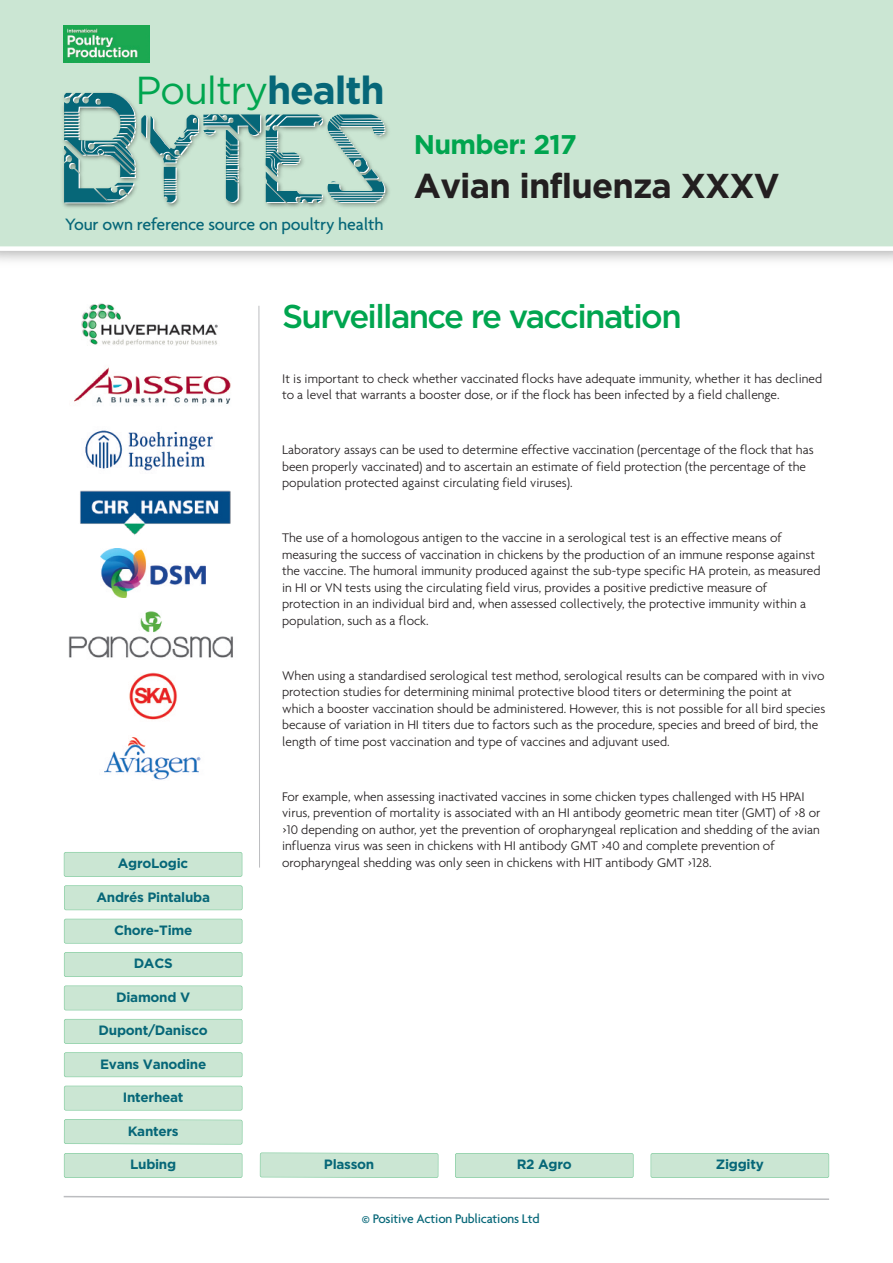
<style>
.page{position:relative;width:893px;height:1263px;background:#fff}
.page>*{position:absolute;margin:0;border:0;box-sizing:border-box;transform-origin:0 0}
.t1{font:127.5px "Circuit";letter-spacing:-.025em;color:#066778}
.t2{font:39px "Gotham";letter-spacing:-.03em;color:#00a54f}
.t3{font:700 34.5px "Gotham";letter-spacing:-.025em;color:#231f20}
.t4{font:500 33px "Gotham";letter-spacing:-.05em;color:#00a54f}
.t5{font:700 27px "Gotham";letter-spacing:-.03em;color:#00a54f}
.t6{font:500 17.85px "Agenda";letter-spacing:-.01em;color:#066778}
.t7{font:300 13.5px/16.5px "Agenda";color:#231f20}
.t8{font:700 13.5px "Gotham";letter-spacing:-.02em;color:#066778}
.t9{font:500 13.5px "Agenda";letter-spacing:-.015em;color:#066778}
.s1{font-weight:700;color:#066778}
</style>
<div class="page">
<svg style="left:258px;top:306px;width:2px;height:562px"></svg>
<svg style="left:63px;top:1196px;width:766px;height:4px"></svg>
<svg style="left:64px;top:1119px;width:179px;height:25px;background:#c8e5d1"></svg>
<svg style="left:260px;top:1152px;width:178px;height:26px;background:#c9e5d2"></svg>
<div style="left:65px;top:1086px;width:177px;height:24px;background:#cbe6d3"></div>
<div style="left:64px;top:1086px;width:178px;height:24px;border:2px solid #80ca9c;border-radius:2px"></div>
<div style="left:65px;top:1053px;width:177px;height:23px;background:#cbe6d3"></div>
<div style="left:64px;top:1052px;width:178px;height:25px;border:2px solid #80ca9c;border-radius:2px"></div>
<div style="left:65px;top:1020px;width:177px;height:23px;background:#cbe6d3"></div>
<div style="left:64px;top:1019px;width:178px;height:25px;border:2px solid #80ca9c;border-radius:2px"></div>
<div style="left:456px;top:1154px;width:177px;height:23px;background:#cbe6d3"></div>
<div style="left:455px;top:1153px;width:179px;height:25px;border:2px solid #80ca9c;border-radius:2px"></div>
<div style="left:651px;top:1154px;width:177px;height:23px;background:#cbe6d3"></div>
<div style="left:651px;top:1153px;width:178px;height:25px;border:2px solid #80ca9c;border-radius:2px"></div>
<div style="left:65px;top:919px;width:177px;height:24px;background:#cbe6d3"></div>
<div style="left:64px;top:919px;width:178px;height:25px;border:2px solid #80ca9c;border-radius:2px"></div>
<div style="left:65px;top:953px;width:177px;height:23px;background:#cbe6d3"></div>
<div style="left:64px;top:952px;width:178px;height:25px;border:2px solid #80ca9c;border-radius:2px"></div>
<div style="left:65px;top:1154px;width:177px;height:23px;background:#cbe6d3"></div>
<div style="left:64px;top:1153px;width:178px;height:25px;border:2px solid #80ca9c;border-radius:2px"></div>
<div style="left:65px;top:886px;width:177px;height:23px;background:#cbe6d3"></div>
<div style="left:64px;top:885px;width:179px;height:25px;border:2px solid #80ca9c;border-radius:2px"></div>
<img style="left:80px;top:490px;width:151px;height:45px">
<div style="left:0;top:0;width:893px;height:251px;background:#cbe6d3"></div>
<img style="left:39px;top:72px;width:423px;height:192px">
<img style="left:64px;top:25px;width:85px;height:38px">
<img style="left:129px;top:672px;width:48px;height:48px">
<img style="left:85px;top:430px;width:128px;height:41px">
<div style="left:65px;top:986px;width:177px;height:24px;background:#cbe6d3"></div>
<div style="left:64px;top:985px;width:178px;height:25px;border:2px solid #80ca9c;border-radius:2px"></div>
<img style="left:68px;top:611px;width:165px;height:47px">
<img style="left:74px;top:367px;width:157px;height:37px">
<img style="left:100px;top:548px;width:105px;height:49px">
<img style="left:104px;top:737px;width:97px;height:43px">
<img style="left:81px;top:303px;width:137px;height:42px">
<div style="left:65px;top:853px;width:177px;height:23px;background:#cbe6d3"></div>
<div style="left:64px;top:852px;width:178px;height:25px;border:2px solid #80ca9c;border-radius:2px"></div>
<h2 class="t2" style="left:135px;top:68px;width:251px">Poultry<span class="s1">health</span></h2>
<h1 class="t1" style="left:59px;top:83px;width:331px">Bytes</h1>
<h3 class="t6" style="left:65px;top:213px;width:320px">Your own reference source on poultry health</h3>
<h3 class="t5" style="left:414px;top:129px;width:164px">Number: 217</h3>
<h3 class="t3" style="left:414px;top:166px;width:367px">Avian influenza XXXV</h3>
<h3 class="t4" style="left:282px;top:304px;width:401px">Surveillance re vaccination</h3>
<p class="t7" style="left:282px;top:370px;width:542px">It is important to check whether vaccinated flocks have adequate immunity, whether it has declined to a level that warrants a booster dose, or if the flock has been infected by a field challenge.</p>
<p class="t7" style="left:282px;top:441px;width:533px">Laboratory assays can be used to determine effective vaccination (percentage of the flock that has been properly vaccinated) and to ascertain an estimate of field protection (the percentage of the population protected against circulating field viruses).</p>
<p class="t7" style="left:282px;top:529px;width:540px">The use of a homologous antigen to the vaccine in a serological test is an effective means of measuring the success of vaccination in chickens by the production of an immune response against the vaccine. The humoral immunity produced against the sub-type specific HA protein, as measured in HI or VN tests using the circulating field virus, provides a positive predictive measure of protection in an individual bird and, when assessed collectively, the protective immunity within a population, such as a flock.</p>
<p class="t8" style="left:118px;top:856px;width:72px">AgroLogic</p>
<p class="t8" style="left:96px;top:889px;width:115px">Andrés Pintaluba</p>
<p class="t8" style="left:114px;top:922px;width:80px">Chore-Time</p>
<p class="t8" style="left:134px;top:956px;width:41px">DACS</p>
<p class="t8" style="left:116px;top:989px;width:75px">Diamond V</p>
<p class="t8" style="left:99px;top:1022px;width:111px">Dupont/Danisco</p>
<p class="t8" style="left:100px;top:1056px;width:108px">Evans Vanodine</p>
<p class="t8" style="left:123px;top:1089px;width:62px">Interheat</p>
<p class="t8" style="left:128px;top:1123px;width:52px">Kanters</p>
<p class="t8" style="left:130px;top:1157px;width:48px">Lubing</p>
<p class="t7" style="left:282px;top:667px;width:545px">When using a standardised serological test method, serological results can be compared with in vivo protection studies for determining minimal protective blood titers or determining the point at which a booster vaccination should be administered. However, this is not possible for all bird species because of variation in HI titers due to factors such as the procedure, species and breed of bird, the length of time post vaccination and type of vaccines and adjuvant used.</p>
<p class="t7" style="left:282px;top:788px;width:540px">For example, when assessing inactivated vaccines in some chicken types challenged with H5 HPAI virus, prevention of mortality is associated with an HI antibody geometric mean titer (GMT) of &gt;8 or &gt;10 depending on author, yet the prevention of oropharyngeal replication and shedding of the avian influenza virus was seen in chickens with HI antibody GMT &gt;40 and complete prevention of oropharyngeal shedding was only seen in chickens with HIT antibody GMT &gt;128.</p>
<p class="t8" style="left:324px;top:1156px;width:52px">Plasson</p>
<p class="t8" style="left:517px;top:1157px;width:56px">R2 Agro</p>
<p class="t8" style="left:716px;top:1157px;width:50px">Ziggity</p>
<p class="t9" style="left:362px;top:1210px;width:179px">© Positive Action Publications Ltd</p>
</div>
